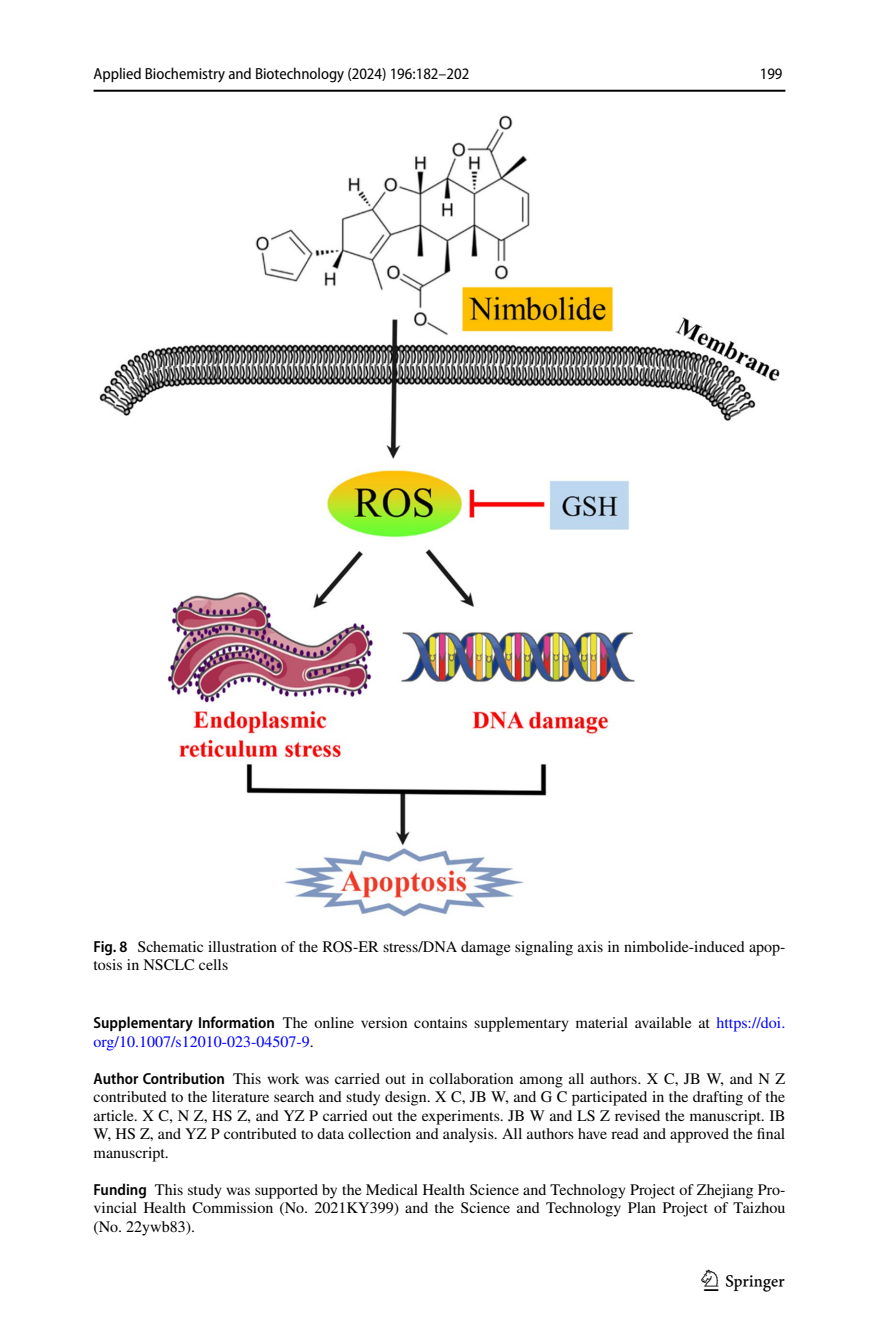
<style>
.page{position:relative;width:879px;height:1333px;background:#fff}
.page>*{position:absolute;margin:0;border:0;box-sizing:border-box;transform-origin:0 0}
.t1{font:30px "Springnew Regular 4";color:#000}
.t2{font:16px/18.4px "STIX";color:#000}
.t3{font:semi-condensed 16px "Myriad Pro";color:#000}
.s1{font-family:"Myriad Pro";font-weight:600;font-stretch:semi-condensed}
.s2{color:#00f}
</style>
<div class="page">
<hr style="left:94px;top:90px;width:691px;height:2px;background:#000">
<img style="left:99px;top:116px;width:681px;height:800px">
<p class="t3" style="left:94px;top:65px;width:377px">Applied Biochemistry and Biotechnology (2024) 196:182–202</p>
<p class="t3" style="left:760px;top:65px;width:24px">199</p>
<p class="t2" style="left:94px;top:938px;width:693px"><span class="s1">Fig. 8</span> Schematic illustration of the ROS-ER stress/DNA damage signaling axis in nimbolide-induced apop&shy;tosis in NSCLC cells</p>
<p class="t2" style="left:94px;top:1014px;width:693px"><span class="s1">Supplementary Information</span> The online version contains supplementary material available at <span class="s2">https://doi. org/10.1007/s12010-023-04507-9</span>.</p>
<p class="t2" style="left:94px;top:1070px;width:693px;text-align:justify"><span class="s1">Author Contribution</span> This work was carried out in collaboration among all authors. X C, JB W, and N Z contributed to the literature search and study design. X C, JB W, and G C participated in the drafting of the article. X C, N Z, HS Z, and YZ P carried out the experiments. JB W and LS Z revised the manuscript. IB W, HS Z, and YZ P contributed to data collection and analysis. All authors have read and approved the final manuscript.</p>
<p class="t2" style="left:94px;top:1181px;width:693px;text-align:justify"><span class="s1">Funding</span> This study was supported by the Medical Health Science and Technology Project of Zhejiang Pro&shy;vincial Health Commission (No. 2021KY399) and the Science and Technology Plan Project of Taizhou (No. 22ywb83).</p>
<h1 class="t1" style="left:704px;top:1269px;width:83px">1 3</h1>
</div>
